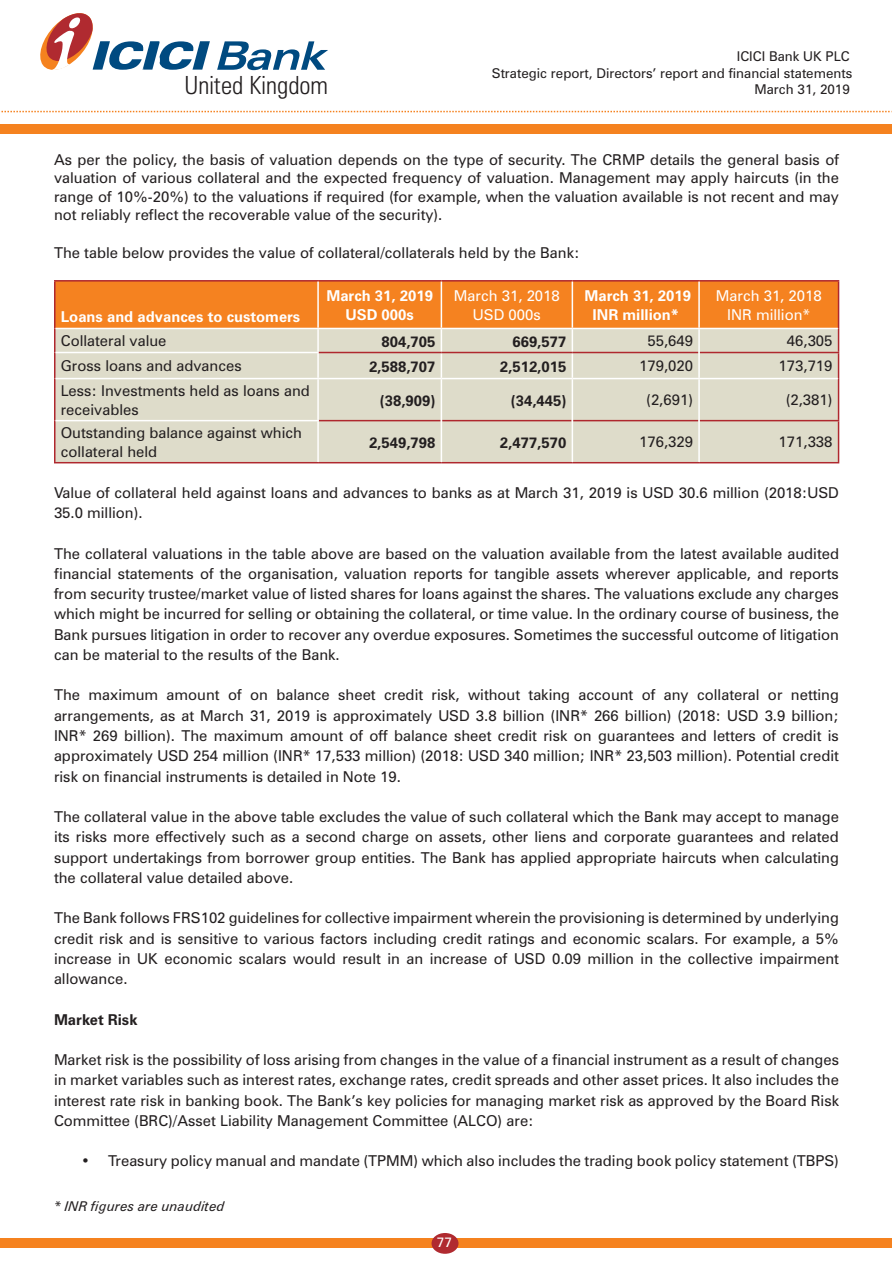
<style>
.page{position:relative;width:893px;height:1263px;background:#fff}
.page>*{position:absolute;margin:0;border:0;box-sizing:border-box;transform-origin:0 0}
.t1{font:300 condensed 25.05px "Zurich BT";color:#231f20}
.t2{font:15px/20.2px "Zurich BT";color:#231f20;text-align:justify}
.t3{font:700 15px "Zurich BT";color:#231f20}
.t4{font:700 15px "Zurich BT";color:#fff}
.t5{font:15px "Zurich BT";color:#fff}
.t6{font:13.5px/16.2px "Zurich BT";color:#231f20;text-align:right}
.t7{font:italic 13.5px "Zurich BT";color:#231f20}
.t8{font:13.5px "Zurich BT";color:#fff}
</style>
<div class="page">
<div style="left:0;top:1239px;width:892px;height:9px;background:#f5821f"></div>
<div style="left:432px;top:1233px;width:26px;height:21px;background:#b02a30;border-radius:50%"></div>
<div style="left:0;top:125px;width:892px;height:9px;background:#f5821f"></div>
<svg style="left:1px;top:111px;width:889px;height:1px"></svg>
<svg style="left:40px;top:13px;width:288px;height:58px"></svg>
<div style="left:56px;top:379px;width:782px;height:83px;background:#dedcca"></div>
<hr style="left:54px;top:280px;width:264px;height:2px;background:#af282e">
<hr style="left:54px;top:282px;width:2px;height:46px;background:#af282e">
<hr style="left:318px;top:280px;width:123px;height:2px;background:#af282e">
<hr style="left:441px;top:280px;width:131px;height:2px;background:#af282e">
<hr style="left:572px;top:280px;width:127px;height:2px;background:#af282e">
<hr style="left:699px;top:280px;width:140px;height:2px;background:#af282e">
<hr style="left:54px;top:328px;width:2px;height:24px;background:#af282e">
<hr style="left:54px;top:352px;width:2px;height:27px;background:#af282e">
<hr style="left:54px;top:379px;width:2px;height:42px;background:#af282e">
<hr style="left:838px;top:379px;width:1px;height:41px;background:#af282e">
<hr style="left:54px;top:421px;width:2px;height:41px;background:#af282e">
<hr style="left:319px;top:420px;width:122px;height:1px;background:#af282e">
<hr style="left:442px;top:420px;width:130px;height:1px;background:#af282e">
<hr style="left:573px;top:420px;width:125px;height:1px;background:#af282e">
<hr style="left:700px;top:420px;width:139px;height:1px;background:#af282e">
<hr style="left:838px;top:421px;width:1px;height:41px;background:#af282e">
<hr style="left:54px;top:462px;width:264px;height:1px;background:#af282e">
<hr style="left:318px;top:462px;width:123px;height:1px;background:#af282e">
<hr style="left:441px;top:462px;width:131px;height:1px;background:#af282e">
<hr style="left:572px;top:462px;width:127px;height:1px;background:#af282e">
<hr style="left:699px;top:462px;width:140px;height:1px;background:#af282e">
<svg style="left:55px;top:281px;width:784px;height:98px;background:#e9af77"></svg>
<hr style="left:56px;top:378px;width:262px;height:1px;background:#fff">
<hr style="left:318px;top:378px;width:123px;height:1px;background:#fff">
<hr style="left:317px;top:379px;width:2px;height:41px;background:#fff">
<hr style="left:441px;top:378px;width:131px;height:1px;background:#fff">
<hr style="left:441px;top:379px;width:1px;height:42px;background:#fff">
<hr style="left:572px;top:378px;width:127px;height:1px;background:#fff">
<hr style="left:572px;top:379px;width:1px;height:42px;background:#fff">
<hr style="left:699px;top:378px;width:139px;height:1px;background:#fff">
<hr style="left:317px;top:421px;width:2px;height:41px;background:#fff">
<hr style="left:441px;top:421px;width:1px;height:41px;background:#fff">
<hr style="left:572px;top:421px;width:1px;height:41px;background:#fff">
<hr style="left:317px;top:282px;width:2px;height:46px;background:#fff">
<hr style="left:441px;top:282px;width:1px;height:46px;background:#fff">
<hr style="left:572px;top:282px;width:1px;height:46px;background:#fff">
<hr style="left:698px;top:282px;width:2px;height:46px;background:#fff">
<hr style="left:318px;top:328px;width:123px;height:1px;background:#fff">
<hr style="left:441px;top:328px;width:131px;height:1px;background:#fff">
<hr style="left:572px;top:328px;width:127px;height:1px;background:#fff">
<hr style="left:699px;top:328px;width:139px;height:1px;background:#fff">
<hr style="left:56px;top:420px;width:263px;height:1px;background:#fff">
<hr style="left:319px;top:352px;width:122px;height:1px;background:#af282e">
<hr style="left:441px;top:352px;width:131px;height:1px;background:#af282e">
<hr style="left:572px;top:352px;width:126px;height:1px;background:#af282e">
<hr style="left:700px;top:352px;width:139px;height:1px;background:#af282e">
<hr style="left:698px;top:329px;width:2px;height:23px;background:#fff">
<hr style="left:698px;top:352px;width:2px;height:26px;background:#fff">
<hr style="left:698px;top:379px;width:2px;height:42px;background:#fff">
<hr style="left:698px;top:421px;width:2px;height:41px;background:#fff">
<p class="t6" style="left:492px;top:48px;width:362px">ICICI Bank UK PLC<br>Strategic report, Directors’ report and financial statements</p>
<h1 class="t1" style="left:185px;top:70px;width:145px">United Kingdom</h1>
<p class="t6" style="left:754px;top:81px;width:97px">March 31, 2019</p>
<p class="t2" style="left:54px;top:150px;width:787px;line-height:18.6px">As per the policy, the basis of valuation depends on the type of security. The CRMP details the general basis of valuation of various collateral and the expected frequency of valuation. Management may apply haircuts (in the range of 10%-20%) to the valuations if required (for example, when the valuation available is not recent and may not reliably reflect the recoverable value of the security).</p>
<p class="t2" style="left:54px;top:242px;width:527px">The table below provides the value of collateral/collaterals held by the Bank:</p>
<p class="t4" style="left:61px;top:308px;width:241px">Loans and advances to customers</p>
<p class="t4" style="left:326px;top:287px;width:108px">March 31, 2019</p>
<p class="t4" style="left:345px;top:305px;width:70px">USD 000s</p>
<p class="t5" style="left:454px;top:287px;width:107px">March 31, 2018</p>
<p class="t5" style="left:473px;top:305px;width:69px">USD 000s</p>
<p class="t4" style="left:584px;top:287px;width:108px">March 31, 2019</p>
<p class="t4" style="left:593px;top:305px;width:88px">INR million*</p>
<p class="t5" style="left:716px;top:287px;width:107px">March 31, 2018</p>
<p class="t5" style="left:727px;top:305px;width:85px">INR million*</p>
<p class="t2" style="left:61px;top:331px;width:107px">Collateral value</p>
<p class="t3" style="left:381px;top:332px;width:55px">804,705</p>
<p class="t3" style="left:512px;top:332px;width:55px">669,577</p>
<p class="t2" style="left:647px;top:331px;width:47px">55,649</p>
<p class="t2" style="left:787px;top:331px;width:47px">46,305</p>
<p class="t2" style="left:61px;top:356px;width:182px">Gross loans and advances</p>
<p class="t3" style="left:369px;top:357px;width:68px">2,588,707</p>
<p class="t3" style="left:500px;top:357px;width:68px">2,512,015</p>
<p class="t2" style="left:639px;top:356px;width:55px">179,020</p>
<p class="t2" style="left:779px;top:356px;width:55px">173,719</p>
<p class="t2" style="left:61px;top:381px;width:251px;line-height:18.6px">Less: Investments held as loans and receivables</p>
<p class="t3" style="left:380px;top:391px;width:57px">(38,909)</p>
<p class="t3" style="left:511px;top:391px;width:57px">(34,445)</p>
<p class="t2" style="left:646px;top:390px;width:48px">(2,691)</p>
<p class="t2" style="left:786px;top:390px;width:48px">(2,381)</p>
<p class="t2" style="left:61px;top:423px;width:243px;line-height:18.6px">Outstanding balance against which collateral held</p>
<p class="t3" style="left:369px;top:433px;width:68px">2,549,798</p>
<p class="t3" style="left:500px;top:433px;width:68px">2,477,570</p>
<p class="t2" style="left:639px;top:432px;width:55px">176,329</p>
<p class="t2" style="left:779px;top:432px;width:55px">171,338</p>
<p class="t2" style="left:54px;top:482px;width:786px">Value of collateral held against loans and advances to banks as at March 31, 2019 is USD 30.6 million (2018:USD<br>35.0 million).</p>
<p class="t2" style="left:54px;top:543px;width:787px">The collateral valuations in the table above are based on the valuation available from the latest available audited financial statements of the organisation, valuation reports for tangible assets wherever applicable, and reports from security trustee/market value of listed shares for loans against the shares. The valuations exclude any charges which might be incurred for selling or obtaining the collateral, or time value. In the ordinary course of business, the Bank pursues litigation in order to recover any overdue exposures. Sometimes the successful outcome of litigation can be material to the results of the Bank.</p>
<p class="t2" style="left:54px;top:685px;width:786px">The maximum amount of on balance sheet credit risk, without taking account of any collateral or netting arrangements, as at March 31, 2019 is approximately USD 3.8 billion (INR* 266 billion) (2018: USD 3.9 billion; INR* 269 billion). The maximum amount of off balance sheet credit risk on guarantees and letters of credit is approximately USD 254 million (INR* 17,533 million) (2018: USD 340 million; INR* 23,503 million). Potential credit risk on financial instruments is detailed in Note 19.</p>
<p class="t2" style="left:54px;top:806px;width:786px">The collateral value in the above table excludes the value of such collateral which the Bank may accept to manage its risks more effectively such as a second charge on assets, other liens and corporate guarantees and related support undertakings from borrower group entities. The Bank has applied appropriate haircuts when calculating the collateral value detailed above.</p>
<p class="t2" style="left:54px;top:908px;width:786px">The Bank follows FRS102 guidelines for collective impairment wherein the provisioning is determined by underlying credit risk and is sensitive to various factors including credit ratings and economic scalars. For example, a 5% increase in UK economic scalars would result in an increase of USD 0.09 million in the collective impairment allowance.</p>
<p class="t3" style="left:54px;top:1010px;width:85px">Market Risk</p>
<p class="t2" style="left:54px;top:1049px;width:787px">Market risk is the possibility of loss arising from changes in the value of a financial instrument as a result of changes in market variables such as interest rates, exchange rates, credit spreads and other asset prices. It also includes the interest rate risk in banking book. The Bank’s key policies for managing market risk as approved by the Board Risk Committee (BRC)/Asset Liability Management Committee (ALCO) are:</p>
<p class="t2" style="left:81px;top:1151px;width:759px">• Treasury policy manual and mandate (TPMM) which also includes the trading book policy statement (TBPS)</p>
<p class="t7" style="left:54px;top:1198px;width:172px">* INR figures are unaudited</p>
<p class="t8" style="left:437px;top:1233px;width:16px">77</p>
</div>
